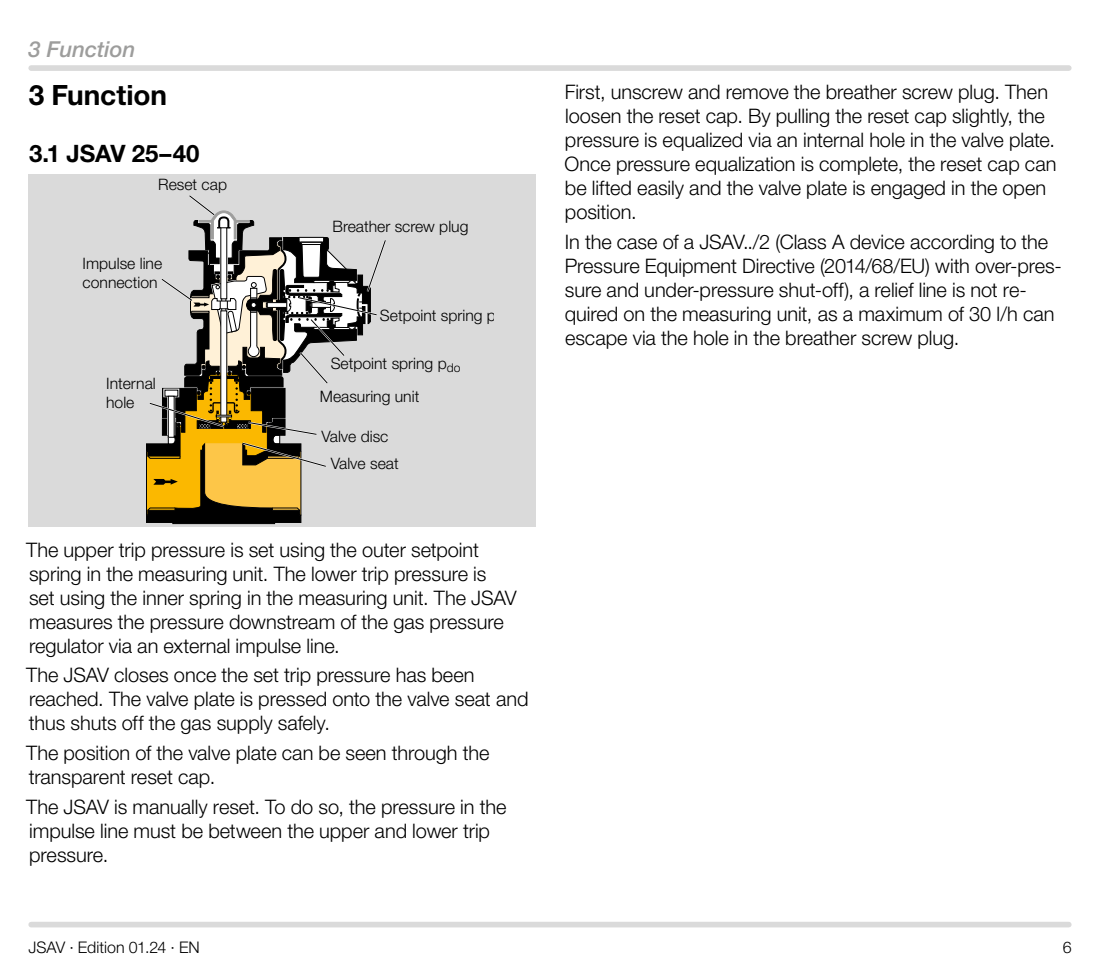
<style>
.page{position:relative;width:1100px;height:970px;background:#fff}
.page>*{position:absolute;margin:0;border:0;box-sizing:border-box;transform-origin:0 0}
.t1{font:700 28px "Helvetica Neue LT Pro";letter-spacing:-.005em;color:#000}
.t2{font:700 24px "Helvetica Neue LT Pro";letter-spacing:-.005em;color:#000}
.t3{font:italic 500 22px "Helvetica Neue LT Pro";color:#9d9d9c}
.t4{font:300 20px/24px "Helvetica Neue LT Pro";letter-spacing:-.005em;color:#000}
.t5{font:300 16px "Helvetica Neue LT Pro";letter-spacing:-.005em;color:#000}
.t6{font:300 15.8px/18.8px "Helvetica Neue LT Pro";color:#000}
</style>
<div class="page">
<div style="left:31px;top:921px;width:1038px;height:6px;background:#dadada"></div>
<div style="left:31px;top:65px;width:1038px;height:6px;background:#dadada"></div>
<div style="left:28px;top:174px;width:508px;height:353px;background:#dadada"></div>
<svg style="left:146px;top:195px;width:240px;height:329px"></svg>
<p class="t3" style="left:28px;top:36px;width:109px">3 Function</p>
<h1 class="t1" style="left:29px;top:78px;width:140px">3 Function</h1>
<p class="t2" style="left:29px;top:139px;width:172px">3.1 JSAV 25–40</p>
<p class="t6" style="left:158px;top:175px;width:70px">Reset cap</p>
<p class="t6" style="left:83px;top:254px;width:81px">Impulse line connection</p>
<p class="t6" style="left:106px;top:374px;width:51px">Internal hole</p>
<p class="t6" style="left:332px;top:216px;width:137px">Breather screw plug</p>
<p class="t6" style="left:380px;top:306px;width:131px">Setpoint spring p<sub>du</sub></p>
<p class="t6" style="left:331px;top:353px;width:131px">Setpoint spring p<sub>do</sub></p>
<p class="t6" style="left:320px;top:386px;width:101px">Measuring unit</p>
<p class="t6" style="left:331px;top:423px;width:69px;line-height:26.6px;text-indent:-9px">Valve disc<br>Valve seat</p>
<p class="t4" style="left:26px;top:537px;width:492px">The upper trip pressure is set using the outer setpoint spring in the measuring unit. The lower trip pressure is<br>set using the inner spring in the measuring unit. The JSAV measures the pressure downstream of the gas pressure regulator via an external impulse line.</p>
<p class="t4" style="left:26px;top:662px;width:504px">The JSAV closes once the set trip pressure has been reached. The valve plate is pressed onto the valve seat and thus shuts off the gas supply safely.</p>
<p class="t4" style="left:26px;top:740px;width:465px">The position of the valve plate can be seen through the transparent reset cap.</p>
<p class="t4" style="left:26px;top:794px;width:482px">The JSAV is manually reset. To do so, the pressure in the impulse line must be between the upper and lower trip pressure.</p>
<p class="t4" style="left:564px;top:80px;width:493px">First, unscrew and remove the breather screw plug. Then loosen the reset cap. By pulling the reset cap slightly, the pressure is equalized via an internal hole in the valve plate.<br>Once pressure equalization is complete, the reset cap can be lifted easily and the valve plate is engaged in the open position.</p>
<p class="t4" style="left:565px;top:229px;width:499px">In the case of a JSAV../2 (Class A device according to the Pressure Equipment Directive (2014/68/EU) with over-pres&shy;sure and under-pressure shut-off), a relief line is not re&shy;quired on the measuring unit, as a maximum of 30 l/h can escape via the hole in the breather screw plug.</p>
<p class="t5" style="left:28px;top:937px;width:173px">JSAV · Edition 01.24 · EN</p>
<p class="t5" style="left:1063px;top:937px;width:10px">6</p>
</div>
